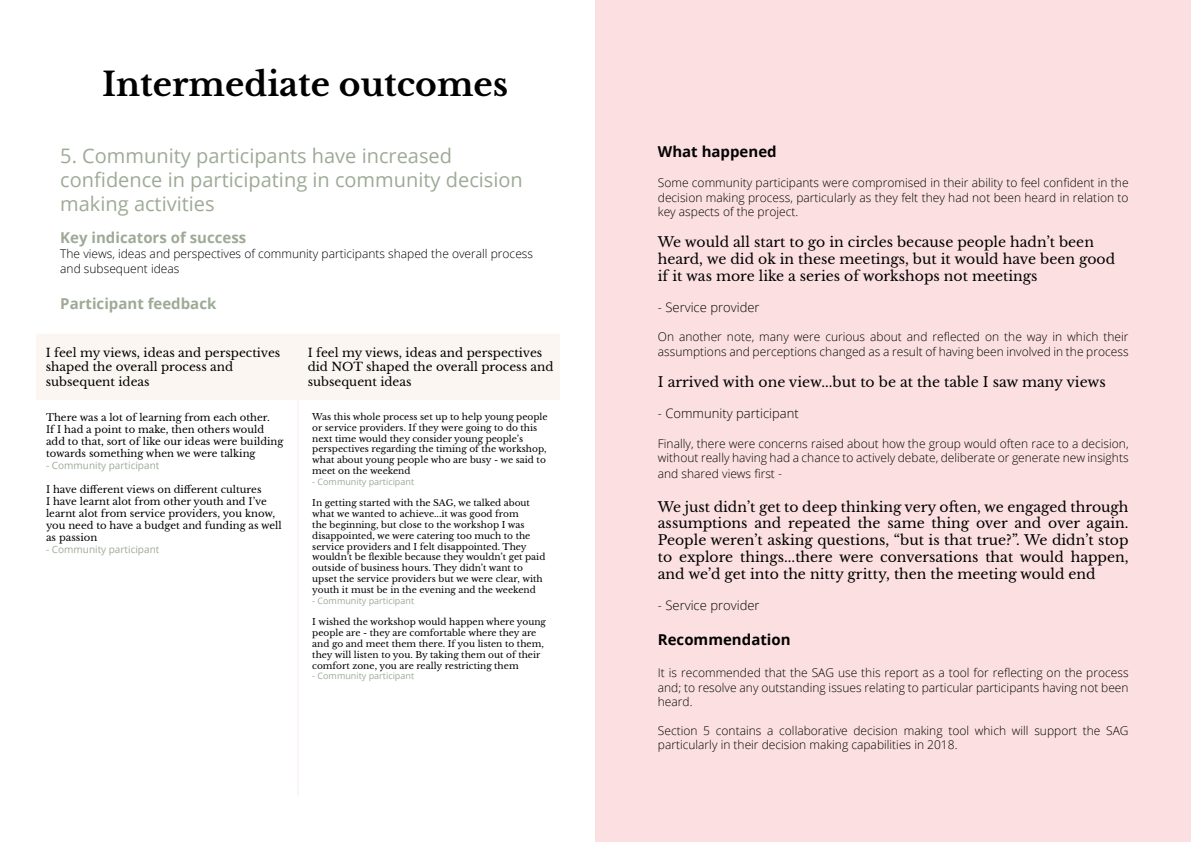
<style>
.page{position:relative;width:1191px;height:842px;background:#fff}
.page>*{position:absolute;margin:0;border:0;box-sizing:border-box;transform-origin:0 0}
.t1{font:700 33px "Libre Baskerville";color:#000}
.t2{font:20px/24px "Open Sans";color:#9eaa96}
.t3{font:700 15px "Open Sans";color:#9eaa96}
.t4{font:700 15px "Open Sans";color:#020203}
.t5{font:14px/16.8px "Libre Baskerville";color:#000}
.t6{font:300 13px "Open Sans";color:#000}
.t7{font:300 12px/14.4px "Open Sans";color:#000}
.t8{font:12px/14.4px "Libre Baskerville";color:#000}
.t9{font:10px/12px "Libre Baskerville";color:#000}
.t10{font:10px "Open Sans";color:#9eaa96}
.t11{font:9px/10.8px "Libre Baskerville";color:#000}
.t12{font:9px "Open Sans";color:#9eaa96}
</style>
<div class="page">
<div style="left:36px;top:334px;width:524px;height:66px;background:#fbf6f1"></div>
<hr style="left:297px;top:400px;width:1px;height:397px;background:#f8edf1">
<div style="left:595px;top:0;width:596px;height:842px;background:#fce0e1"></div>
<h1 class="t1" style="left:102px;top:64px;width:408px">Intermediate outcomes</h1>
<h2 class="t2" style="left:60px;top:143px;width:464px">5. Community participants have increased confidence in participating in community decision making activities</h2>
<p class="t3" style="left:60px;top:227px;width:187px">Key indicators of success</p>
<p class="t7" style="left:60px;top:245px;width:474px;line-height:15.6px">The views, ideas and perspectives of community participants shaped the overall process and subsequent ideas</p>
<p class="t3" style="left:60px;top:293px;width:158px">Participant feedback</p>
<p class="t8" style="left:46px;top:345px;width:236px">I feel my views, ideas and perspectives shaped the overall process and subsequent ideas</p>
<p class="t8" style="left:308px;top:345px;width:247px">I feel my views, ideas and perspectives did NOT shaped the overall process and subsequent ideas</p>
<p class="t9" style="left:46px;top:411px;width:239px">There was a lot of learning from each other.<br>If I had a point to make, then others would add to that, sort of like our ideas were building towards something when we were talking</p>
<p class="t10" style="left:46px;top:459px;width:115px">- Community participant</p>
<p class="t9" style="left:46px;top:483px;width:237px">I have different views on different cultures<br>I have learnt alot from other youth and I’ve learnt alot from service providers, you know, you need to have a budget and funding as well as passion</p>
<p class="t10" style="left:46px;top:543px;width:115px">- Community participant</p>
<p class="t11" style="left:312px;top:411px;width:237px">Was this whole process set up to help young people or service providers. If they were going to do this next time would they consider young people’s perspectives regarding the timing of the workshop, what about young people who are busy - we said to meet on the weekend</p>
<p class="t12" style="left:312px;top:475px;width:103px">- Community participant</p>
<p class="t11" style="left:312px;top:498px;width:235px">In getting started with the SAG, we talked about what we wanted to achieve...it was good from<br>the beginning, but close to the workshop I was disappointed, we were catering too much to the service providers and I felt disappointed. They wouldn’t be flexible because they wouldn’t get paid outside of business hours. They didn’t want to upset the service providers but we were clear, with youth it must be in the evening and the weekend</p>
<p class="t12" style="left:312px;top:594px;width:103px">- Community participant</p>
<p class="t11" style="left:312px;top:617px;width:235px">I wished the workshop would happen where young people are - they are comfortable where they are and go and meet them there. If you listen to them, they will listen to you. By taking them out of their comfort zone, you are really restricting them</p>
<p class="t12" style="left:312px;top:670px;width:103px">- Community participant</p>
<p class="t4" style="left:658px;top:141px;width:120px">What happened</p>
<p class="t7" style="left:658px;top:176px;width:472px;text-align:justify">Some community participants were compromised in their ability to feel confident in the decision making process, particularly as they felt they had not been heard in relation to key aspects of the project.</p>
<p class="t5" style="left:658px;top:234px;width:459px">We would all start to go in circles because people hadn’t been heard, we did ok in these meetings, but it would have been good if it was more like a series of workshops not meetings</p>
<p class="t6" style="left:658px;top:299px;width:103px">- Service provider</p>
<p class="t7" style="left:658px;top:329px;width:472px">On another note, many were curious about and reflected on the way in which their assumptions and perceptions changed as a result of having been involved in the process</p>
<p class="t5" style="left:658px;top:373px;width:449px">I arrived with one view...but to be at the table I saw many views</p>
<p class="t6" style="left:658px;top:404px;width:142px">- Community participant</p>
<p class="t7" style="left:658px;top:436px;width:472px">Finally, there were concerns raised about how the group would often race to a decision, without really having had a chance to actively debate, deliberate or generate new insights</p>
<p class="t7" style="left:658px;top:466px;width:126px">and shared views first -</p>
<p class="t5" style="left:658px;top:498px;width:472px;text-align:justify">We just didn’t get to deep thinking very often, we engaged through assumptions and repeated the same thing over and over again.<br>People weren’t asking questions, “but is that true?”. We didn’t stop to explore things...there were conversations that would happen, and we’d get into the nitty gritty, then the meeting would end</p>
<p class="t6" style="left:658px;top:596px;width:103px">- Service provider</p>
<p class="t4" style="left:658px;top:629px;width:134px">Recommendation</p>
<p class="t7" style="left:658px;top:665px;width:472px;text-align:justify">It is recommended that the SAG use this report as a tool for reflecting on the process and; to resolve any outstanding issues relating to particular participants having not been heard.</p>
<p class="t7" style="left:658px;top:723px;width:472px">Section 5 contains a collaborative decision making tool which will support the SAG particularly in their decision making capabilities in 2018.</p>
</div>
